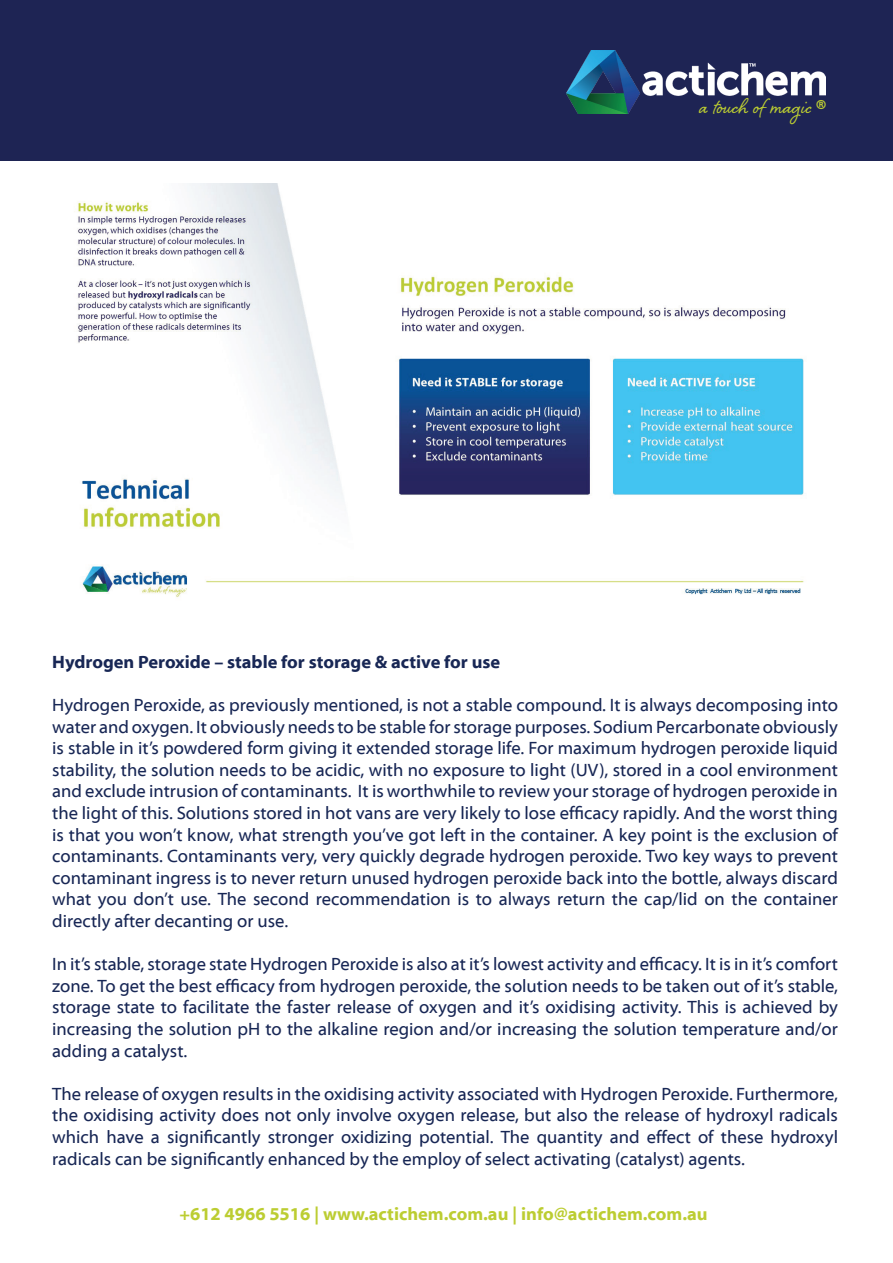
<style>
.page{position:relative;width:893px;height:1263px;background:#fff}
.page>*{position:absolute;margin:0;border:0;box-sizing:border-box;transform-origin:0 0}
.t1{font:27px "Shelby";letter-spacing:.02em;color:#bccd32}
.t2{font:18px/21.6px "Myriad Web Pro";color:#182755;text-align:justify}
.t3{font:700 18px "Myriad Web Pro";color:#bccd32}
.t4{font:700 18px "Myriad Web Pro";color:#182755}
</style>
<div class="page">
<div style="left:0;top:0;width:893px;height:160px;background:#1e2454"></div>
<img style="left:566px;top:50px;width:259px;height:64px">
<img style="left:74px;top:184px;width:730px;height:414px">
<h1 class="t1" style="left:699px;top:88px;width:129px">a touch of magic ®</h1>
<p class="t4" style="left:52px;top:652px;width:449px">Hydrogen Peroxide – stable for storage &amp; active for use</p>
<p class="t2" style="left:52px;top:694px;width:787px">Hydrogen Peroxide, as previously mentioned, is not a stable compound. It is always decomposing into water and oxygen. It obviously needs to be stable for storage purposes. Sodium Percarbonate obviously is stable in it’s powdered form giving it extended storage life. For maximum hydrogen peroxide liquid stability, the solution needs to be acidic, with no exposure to light (UV), stored in a cool environment and exclude intrusion of contaminants. It is worthwhile to review your storage of hydrogen peroxide in the light of this. Solutions stored in hot vans are very likely to lose efficacy rapidly. And the worst thing is that you won’t know, what strength you’ve got left in the container. A key point is the exclusion of contaminants. Contaminants very, very quickly degrade hydrogen peroxide. Two key ways to prevent contaminant ingress is to never return unused hydrogen peroxide back into the bottle, always discard what you don’t use. The second recommendation is to always return the cap/lid on the container directly after decanting or use.</p>
<p class="t2" style="left:52px;top:954px;width:787px">In it’s stable, storage state Hydrogen Peroxide is also at it’s lowest activity and efficacy. It is in it’s comfort zone. To get the best efficacy from hydrogen peroxide, the solution needs to be taken out of it’s stable, storage state to facilitate the faster release of oxygen and it’s oxidising activity. This is achieved by increasing the solution pH to the alkaline region and/or increasing the solution temperature and/or adding a catalyst.</p>
<p class="t2" style="left:52px;top:1083px;width:787px">The release of oxygen results in the oxidising activity associated with Hydrogen Peroxide. Furthermore, the oxidising activity does not only involve oxygen release, but also the release of hydroxyl radicals which have a significantly stronger oxidizing potential. The quantity and effect of these hydroxyl radicals can be significantly enhanced by the employ of select activating (catalyst) agents.</p>
<p class="t3" style="left:179px;top:1204px;width:530px">+612 4966 5516 | www.actichem.com.au | info@actichem.com.au</p>
</div>
